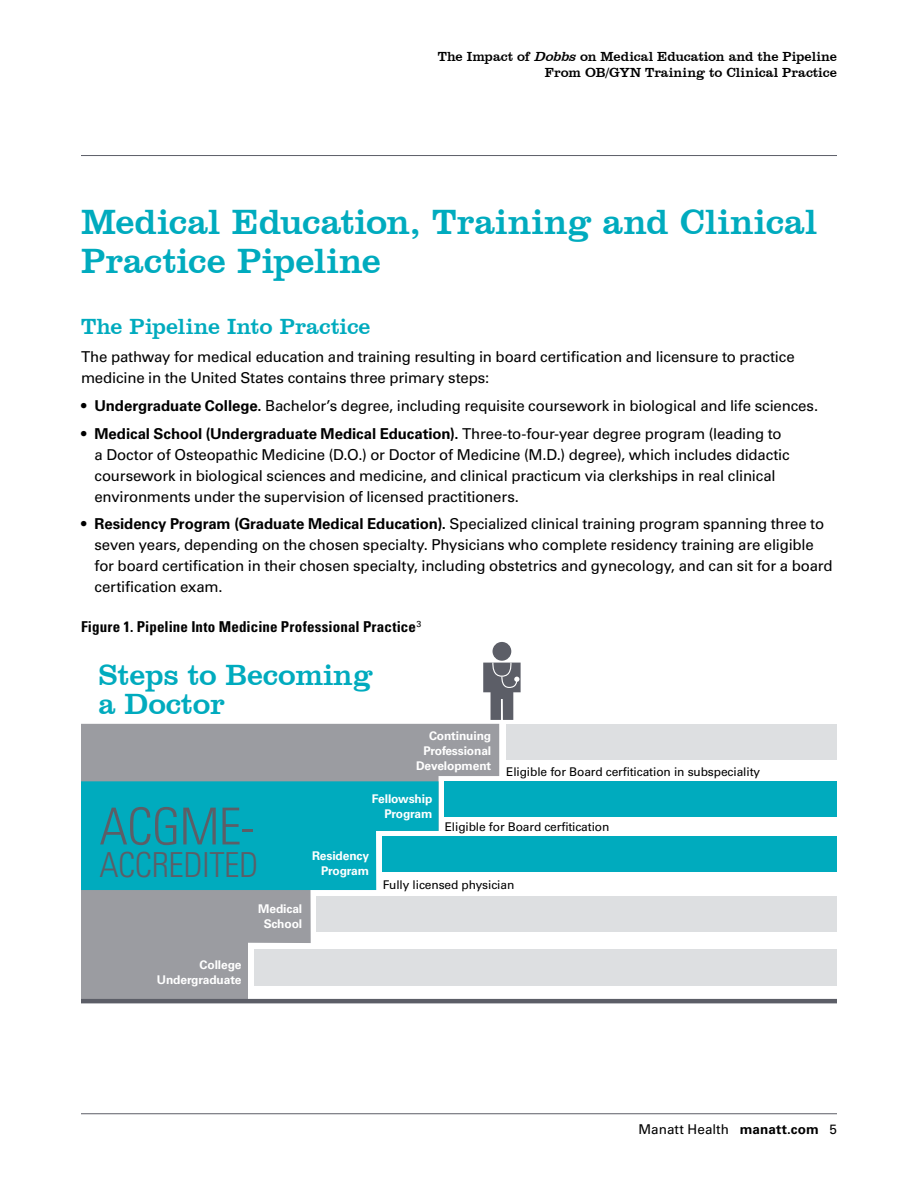
<style>
.page{position:relative;width:918px;height:1188px;background:#fff}
.page>*{position:absolute;margin:0;border:0;box-sizing:border-box;transform-origin:0 0}
.t1{font:300 condensed 51px "Univers LT Std";letter-spacing:-.015em;color:#5c5e67}
.Heading_1{font:36px/39px "Clarendon BT";letter-spacing:-.005em;color:#00abbe}
.t2{font:300 condensed 34.5px "Univers LT Std";letter-spacing:-.015em;color:#5c5e67}
.t3{font:30px/28.5px "Clarendon BT";letter-spacing:-.01em;color:#00abbe}
.Heading_2{font:22.5px "Clarendon BT";color:#00abbe}
.Text_1{font:15px/21px "Univers LT Std";letter-spacing:-.01em;color:#000}
.Exhibit_Title{font:700 condensed 15px "Univers LT Std";letter-spacing:.01em;color:#000}
.t4{font:13.5px/16.2px "Clarendon BT";color:#000;text-align:right}
.t5{font:13.5px "Univers LT Std";letter-spacing:.005em;color:#000}
.t6{font:700 12px/15px "Univers LT Std";letter-spacing:-.01em;color:#fff;text-align:right}
.t7{font:12px "Univers LT Std";letter-spacing:-.01em;color:#000}
.s1{font-style:italic}
.s2{font-weight:700}
</style>
<div class="page">
<hr style="left:81px;top:155px;width:756px;height:1px;background:#5c5e67">
<hr style="left:81px;top:1113px;width:756px;height:1px;background:#5c5e67">
<svg style="left:81px;top:724px;width:418px;height:275px;fill:#9b9ca1"></svg>
<div style="left:81px;top:781px;width:358px;height:109px;background:#00abbe"></div>
<div style="left:255px;top:950px;width:582px;height:36px;background:#dddfe1"></div>
<div style="left:317px;top:896px;width:520px;height:36px;background:#dddfe1"></div>
<div style="left:383px;top:837px;width:454px;height:35px;background:#00abbe"></div>
<div style="left:445px;top:781px;width:392px;height:36px;background:#00abbe"></div>
<div style="left:506px;top:724px;width:331px;height:35px;background:#dddfe1"></div>
<svg style="left:483px;top:642px;width:38px;height:78px"></svg>
<hr style="left:81px;top:999px;width:756px;height:4px;background:#5c5e67">
<p class="t4" style="left:438px;top:48px;width:401px">The Impact of <span class="s1">Dobbs</span> on Medical Education and the Pipeline<br>From OB/GYN Training to Clinical Practice</p>
<p class="Heading_1" style="left:81px;top:201px;width:738px">Medical Education, Training and Clinical<br>Practice Pipeline</p>
<p class="Heading_2" style="left:81px;top:313px;width:291px">The Pipeline Into Practice</p>
<p class="Text_1" style="left:81px;top:346px;width:715px">The pathway for medical education and training resulting in board certification and licensure to practice medicine in the United States contains three primary steps:</p>
<p class="Text_1" style="left:81px;top:395px;width:739px">• <span class="s2">Undergraduate College.</span> Bachelor’s degree, including requisite coursework in biological and life sciences.</p>
<p class="Text_1" style="left:94px;top:423px;width:697px;text-indent:-14px">• <span class="s2">Medical School (Undergraduate Medical Education).</span> Three-to-four-year degree program (leading to a Doctor of Osteopathic Medicine (D.O.) or Doctor of Medicine (M.D.) degree), which includes didactic coursework in biological sciences and medicine, and clinical practicum via clerkships in real clinical environments under the supervision of licensed practitioners.</p>
<p class="Text_1" style="left:94px;top:514px;width:740px;text-indent:-14px">• <span class="s2">Residency Program (Graduate Medical Education).</span> Specialized clinical training program spanning three to seven years, depending on the chosen specialty. Physicians who complete residency training are eligible for board certification in their chosen specialty, including obstetrics and gynecology, and can sit for a board certification exam.</p>
<p class="Exhibit_Title" style="left:81px;top:618px;width:342px">Figure 1. Pipeline Into Medicine Professional Practice<sup>3</sup></p>
<p class="t3" style="left:99px;top:660px;width:275px">Steps to Becoming a Doctor</p>
<p class="t1" style="left:99px;top:796px;width:157px">ACGME-</p>
<p class="t2" style="left:99px;top:845px;width:160px">ACCREDITED</p>
<p class="t6" style="left:258px;top:902px;width:45px;text-align:center">Medical<br>School</p>
<p class="t6" style="left:416px;top:728px;width:77px">Continuing<br>Professional<br>Development</p>
<p class="t6" style="left:372px;top:791px;width:62px">Fellowship<br>Program</p>
<p class="t7" style="left:506px;top:765px;width:256px">Eligible for Board cerfitication in subspeciality</p>
<p class="t6" style="left:312px;top:848px;width:59px">Residency<br>Program</p>
<p class="t7" style="left:445px;top:820px;width:166px">Eligible for Board cerfitication</p>
<p class="t7" style="left:383px;top:878px;width:133px">Fully licensed physician</p>
<p class="t6" style="left:157px;top:957px;width:86px">College<br>Undergraduate</p>
<p class="t5" style="left:639px;top:1121px;width:200px">Manatt Health <span class="s2">manatt.com</span> 5</p>
</div>
